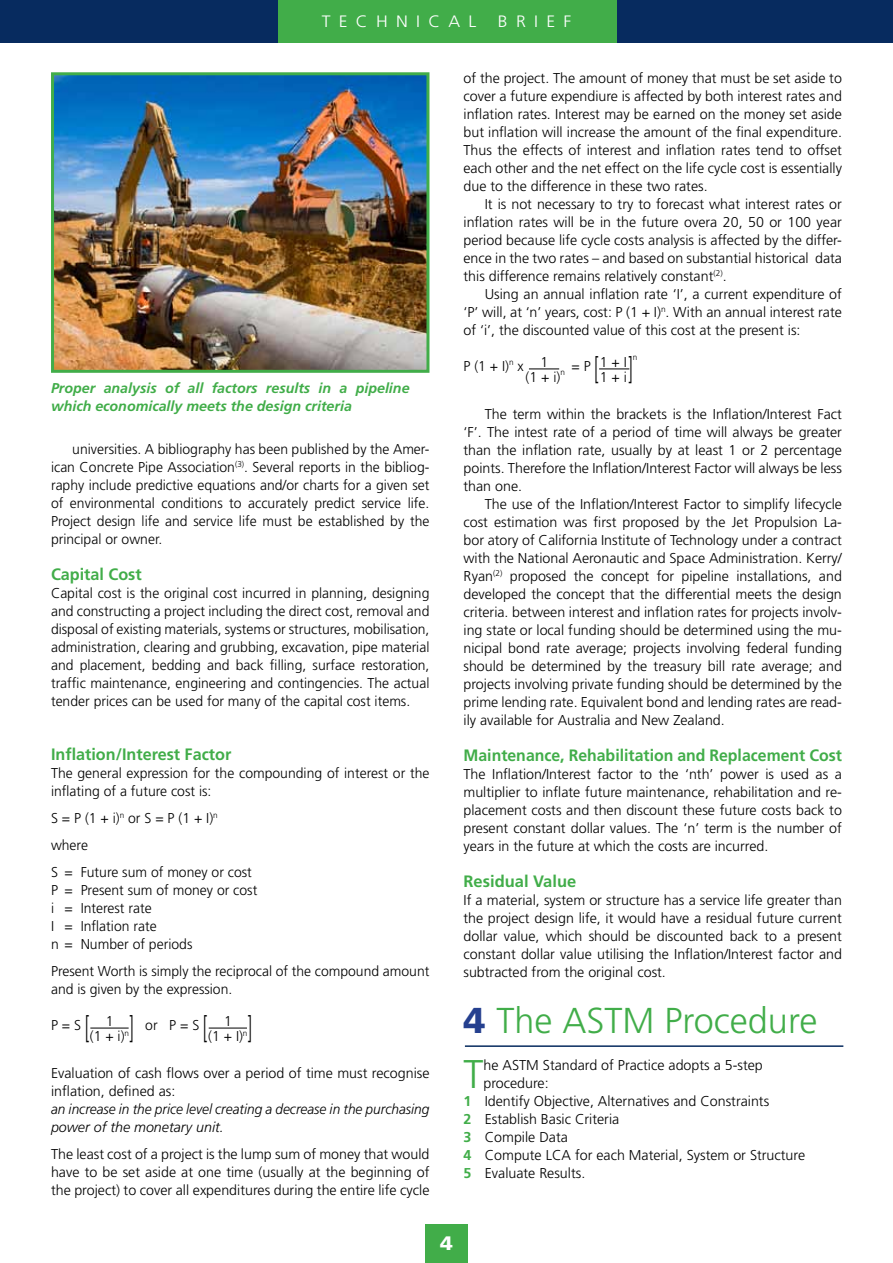
<style>
.page{position:relative;width:893px;height:1263px;background:#fff}
.page>*{position:absolute;margin:0;border:0;box-sizing:border-box;transform-origin:0 0}
.t1{font:300 40.05px "Frutiger";color:#41ad49}
.t2{font:300 36px "Frutiger";color:#41ad49}
.t3{font:300 30.3px "Frutiger";color:#000;scale:.54 1}
.t4{font:900 19.5px "Frutiger";color:#fff;scale:1.07 1}
.t5{font:700 16.5px "Frutiger";color:#41ad49}
.t6{font:700 16.5px "Frutiger";color:#41ad49;scale:.96 1}
.t7{font:300 16.5px "Frutiger";letter-spacing:.47em;color:#fff;scale:1.07 1}
.t8{font:300 14.25px/18px "Frutiger";color:#000;text-align:justify}
.t9{font:italic 700 14.25px/18px "Frutiger";color:#41ad49}
.t10{font:italic 300 14.25px/18px "Frutiger";color:#000;scale:.96 1}
.t11{font:300 8.25px "Frutiger";color:#000}
.s1{font-size:30.3px}
.s2{font-weight:900;color:#25408f}
.s3{font-weight:700;color:#41ad49}
</style>
<div class="page">
<div style="left:425px;top:1225px;width:43px;height:38px;background:#41ad49"></div>
<div style="left:0;top:0;width:893px;height:43px;background:#072b5f"></div>
<div style="left:279px;top:0;width:338px;height:43px;background:#41ad49"></div>
<img style="left:55px;top:76px;width:370px;height:293px">
<div style="left:51px;top:72px;width:378px;height:301px;border:3px solid #41ad49"></div>
<hr style="left:90px;top:1028px;width:39px;height:1px;background:#000">
<hr style="left:529px;top:369px;width:30px;height:1px;background:#000">
<hr style="left:599px;top:369px;width:30px;height:1px;background:#000">
<hr style="left:209px;top:1028px;width:38px;height:1px;background:#000">
<hr style="left:465px;top:1045px;width:378px;height:2px;background:#072b5f">
<p class="t7" style="left:322px;top:12px;width:146px">TECHNICAL</p>
<p class="t7" style="left:498px;top:12px;width:70px">BRIEF</p>
<p class="t9" style="left:51px;top:379px;width:360px">Proper analysis of all factors results in a pipeline which economically meets the design criteria</p>
<p class="t8" style="left:51px;top:440px;width:380px;text-indent:21px">universities. A bibliography has been published by the Amer&shy;ican Concrete Pipe Association<sup>(3)</sup>. Several reports in the bibliog&shy;raphy include predictive equations and/or charts for a given set of environmental conditions to accurately predict service life.<br>Project design life and service life must be established by the principal or owner.</p>
<p class="t5" style="left:51px;top:565px;width:92px">Capital Cost</p>
<p class="t8" style="left:51px;top:584px;width:380px">Capital cost is the original cost incurred in planning, designing and constructing a project including the direct cost, removal and disposal of existing materials, systems or structures, mobilisation, administration, clearing and grubbing, excavation, pipe material and placement, bedding and back filling, surface restoration, traffic maintenance, engineering and contingencies. The actual tender prices can be used for many of the capital cost items.</p>
<p class="t5" style="left:51px;top:745px;width:182px">Inflation/Interest Factor</p>
<p class="t8" style="left:51px;top:764px;width:380px">The general expression for the compounding of interest or the inflating of a future cost is:</p>
<p class="t8" style="left:51px;top:805px;width:202px;line-height:27px;text-align:left">S = P (1 + i)<sup>n</sup> or S = P (1 + I)<sup>n </sup>where<br>S = Future sum of money or cost</p>
<p class="t8" style="left:51px;top:881px;width:208px;text-align:left">P = Present sum of money or cost i = Interest rate<br>I = Inflation rate<br>n = Number of periods</p>
<p class="t8" style="left:51px;top:962px;width:380px">Present Worth is simply the reciprocal of the compound amount and is given by the expression.</p>
<p class="t8" style="left:90px;top:1020px;width:143px;line-height:10.5px;text-indent:-39px">P = S <span class="s1">[</span> 1 <span class="s1">]</span> or P = S <span class="s1">[</span> 1 (1 + i)<sup>n</sup></p>
<h3 class="t3" style="left:247px;top:1010px;width:10px">]</h3>
<p class="t8" style="left:51px;top:1064px;width:380px">Evaluation of cash flows over a period of time must recognise inflation, defined as:</p>
<p class="t10" style="left:51px;top:1100px;width:396px">an increase in the price level creating a decrease in the purchasing power of the monetary unit.</p>
<p class="t8" style="left:51px;top:1145px;width:380px">The least cost of a project is the lump sum of money that would have to be set aside at one time (usually at the beginning of the project) to cover all expenditures during the entire life cycle</p>
<p class="t8" style="left:208px;top:1027px;width:41px">(1 + I)<sup>n</sup></p>
<p class="t8" style="left:463px;top:69px;width:380px">of the project. The amount of money that must be set aside to cover a future expendiure is affected by both interest rates and inflation rates. Interest may be earned on the money set aside but inflation will increase the amount of the final expenditure.<br>Thus the effects of interest and inflation rates tend to offset each other and the net effect on the life cycle cost is essentially due to the difference in these two rates.</p>
<p class="t8" style="left:463px;top:195px;width:380px;text-indent:21px">It is not necessary to try to forecast what interest rates or inflation rates will be in the future overa 20, 50 or 100 year period because life cycle costs analysis is affected by the differ&shy;ence in the two rates – and based on substantial historical data this difference remains relatively constant<sup>(2)</sup>.</p>
<p class="t8" style="left:463px;top:285px;width:380px;text-indent:21px">Using an annual inflation rate ‘I’, a current expenditure of ‘P’ will, at ‘n’ years, cost: P (1 + I)<sup>n</sup>. With an annual interest rate of ‘i’, the discounted value of this cost at the present is:</p>
<p class="t8" style="left:463px;top:357px;width:86px">P (1 + I)<sup>n</sup> x 1</p>
<p class="t8" style="left:571px;top:353px;width:63px">= P <span class="s1">[</span>1 + I<span class="s1">]</span></p>
<p class="t11" style="left:633px;top:353px;width:6px">n</p>
<p class="t8" style="left:526px;top:368px;width:41px">(1 + i)<sup>n</sup></p>
<p class="t8" style="left:600px;top:368px;width:29px">1 + i</p>
<p class="t8" style="left:463px;top:405px;width:380px;text-indent:21px">The term within the brackets is the Inflation/Interest Fact ‘F’. The intest rate of a period of time will always be greater than the inflation rate, usually by at least 1 or 2 percentage points. Therefore the Inflation/Interest Factor will always be less than one.</p>
<p class="t8" style="left:463px;top:495px;width:380px;text-indent:21px">The use of the Inflation/Interest Factor to simplify lifecycle cost estimation was first proposed by the Jet Propulsion La&shy;bor atory of California Institute of Technology under a contract with the National Aeronautic and Space Administration. Kerry/ Ryan<sup>(2)</sup> proposed the concept for pipeline installations, and developed the concept that the differential meets the design criteria. between interest and inflation rates for projects involv&shy;ing state or local funding should be determined using the mu&shy;nicipal bond rate average; projects involving federal funding should be determined by the treasury bill rate average; and projects involving private funding should be determined by the prime lending rate. Equivalent bond and lending rates are read&shy;ily available for Australia and New Zealand.</p>
<p class="t6" style="left:463px;top:746px;width:396px">Maintenance, Rehabilitation and Replacement Cost</p>
<p class="t8" style="left:463px;top:765px;width:380px">The Inflation/Interest factor to the ‘nth’ power is used as a multiplier to inflate future maintenance, rehabilitation and re&shy;placement costs and then discount these future costs back to present constant dollar values. The ‘n’ term is the number of years in the future at which the costs are incurred.</p>
<p class="t5" style="left:463px;top:872px;width:114px">Residual Value</p>
<p class="t8" style="left:463px;top:891px;width:380px">If a material, system or structure has a service life greater than the project design life, it would have a residual future current dollar value, which should be discounted back to a present constant dollar value utilising the Inflation/Interest factor and subtracted from the original cost.</p>
<h2 class="t2" style="left:463px;top:1000px;width:355px"><span class="s2">4</span> The ASTM Procedure</h2>
<h1 class="t1" style="left:463px;top:1051px;width:22px">T</h1>
<p class="t8" style="left:483px;top:1056px;width:281px">he ASTM Standard of Practice adopts a 5-step</p>
<p class="t8" style="left:483px;top:1074px;width:67px">procedure:</p>
<p class="t8" style="left:463px;top:1092px;width:307px"><span class="s3">1</span> Identify Objective, Alternatives and Constraints</p>
<p class="t8" style="left:463px;top:1110px;width:157px"><span class="s3">2</span> Establish Basic Criteria</p>
<p class="t8" style="left:463px;top:1128px;width:106px"><span class="s3">3</span> Compile Data</p>
<p class="t8" style="left:463px;top:1146px;width:343px"><span class="s3">4</span> Compute LCA for each Material, System or Structure</p>
<p class="t8" style="left:463px;top:1164px;width:123px"><span class="s3">5</span> Evaluate Results.</p>
<h3 class="t4" style="left:440px;top:1231px;width:13px">4</h3>
</div>
